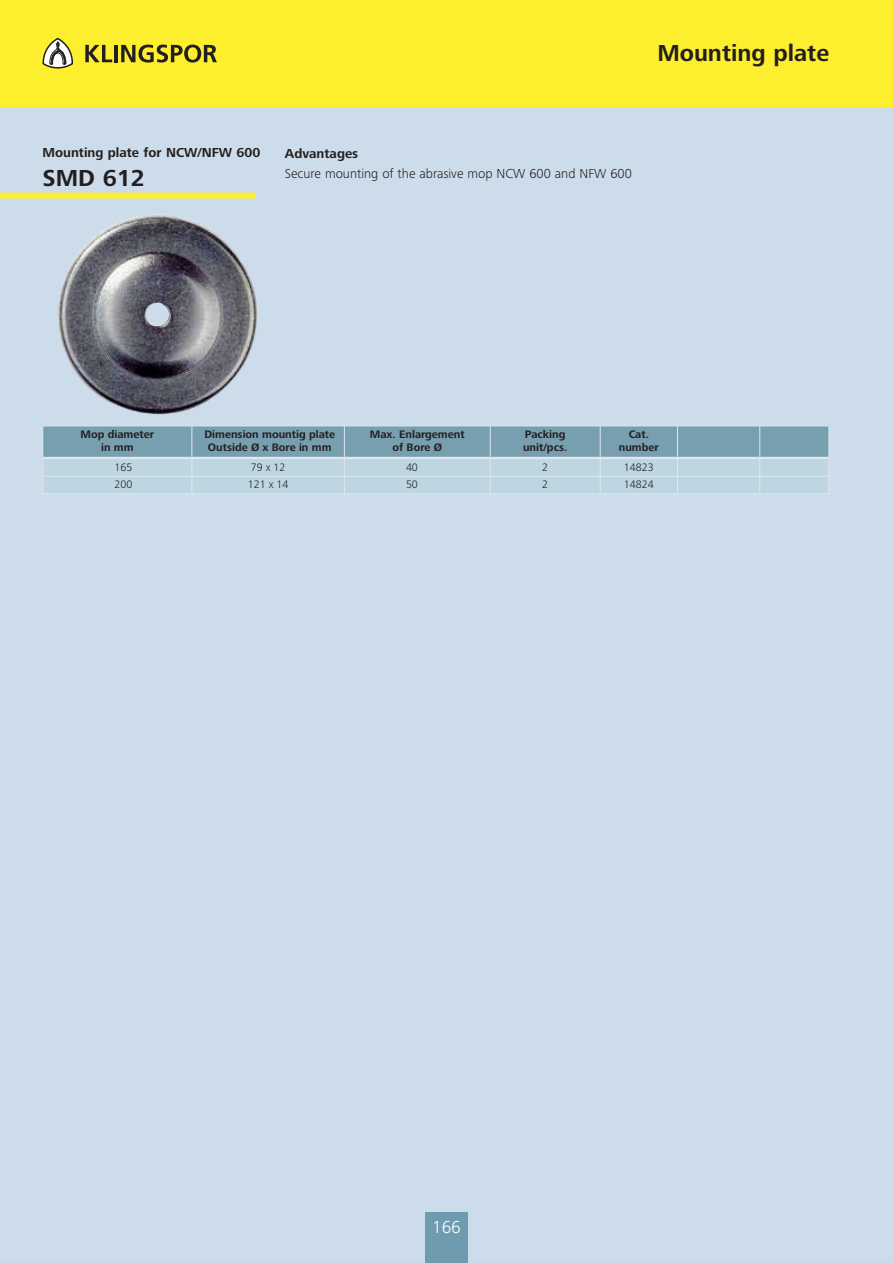
<style>
.page{position:relative;width:893px;height:1263px;background:#fff}
.page>*{position:absolute;margin:0;border:0;box-sizing:border-box;transform-origin:0 0}
.t1{font:700 24px "Frutiger Next LTW1 G";color:#231f20}
.t2{font:300 18px "Frutiger Next LTW1 G";color:#fff}
.t3{font:300 13.5px "Frutiger Next LTW1 G";color:#231f20}
.t4{font:700 13.5px "Frutiger Next LTW1 G";color:#231f20}
.t5{font:700 11.25px/13.5px "Frutiger Next LTW1 G";color:#231f20;text-align:center}
.t6{font:300 11.25px "Frutiger Next LTW1 G";color:#231f20}
</style>
<div class="page">
<div style="left:0;top:106px;width:893px;height:1157px;background:#cddcea"></div>
<div style="left:425px;top:1212px;width:43px;height:51px;background:#6e9baf"></div>
<div style="left:0;top:0;width:893px;height:106px;background:#fdef2e"></div>
<svg style="left:85px;top:45px;width:27px;height:17px"></svg>
<hr style="left:114px;top:45px;width:4px;height:17px;background:#231f20">
<svg style="left:121px;top:45px;width:96px;height:18px"></svg>
<svg style="left:43px;top:38px;width:30px;height:31px"></svg>
<div style="left:0;top:193px;width:255px;height:6px;background:#fdef2e"></div>
<img style="left:57px;top:214px;width:200px;height:200px">
<svg style="left:43px;top:427px;width:786px;height:67px"></svg>
<hr style="left:43px;top:426px;width:149px;height:1px;background:#dfe8ef">
<hr style="left:490px;top:426px;width:270px;height:1px;background:#dfe8ef">
<hr style="left:760px;top:426px;width:69px;height:1px;background:#dfe8ef">
<hr style="left:43px;top:457px;width:149px;height:2px;background:#dfe8ef">
<hr style="left:490px;top:457px;width:270px;height:2px;background:#dfe8ef">
<hr style="left:760px;top:457px;width:69px;height:2px;background:#dfe8ef">
<hr style="left:192px;top:476px;width:152px;height:1px;background:#dfe8ef">
<hr style="left:43px;top:476px;width:149px;height:1px;background:#dfe8ef">
<hr style="left:344px;top:476px;width:416px;height:1px;background:#dfe8ef">
<hr style="left:760px;top:476px;width:69px;height:1px;background:#dfe8ef">
<hr style="left:192px;top:494px;width:152px;height:1px;background:#dfe8ef">
<hr style="left:43px;top:494px;width:149px;height:1px;background:#dfe8ef">
<hr style="left:344px;top:494px;width:416px;height:1px;background:#dfe8ef">
<hr style="left:760px;top:494px;width:69px;height:1px;background:#dfe8ef">
<hr style="left:192px;top:426px;width:298px;height:1px;background:#dfe8ef">
<hr style="left:192px;top:457px;width:298px;height:2px;background:#dfe8ef">
<h1 class="t1" style="left:657px;top:42px;width:173px">Mounting plate</h1>
<p class="t4" style="left:43px;top:146px;width:219px">Mounting plate for NCW/NFW 600</p>
<h1 class="t1" style="left:43px;top:166px;width:104px">SMD 612</h1>
<p class="t4" style="left:285px;top:147px;width:75px">Advantages</p>
<p class="t3" style="left:285px;top:167px;width:348px">Secure mounting of the abrasive mop NCW 600 and NFW 600</p>
<p class="t5" style="left:81px;top:428px;width:75px">Mop diameter in mm</p>
<p class="t5" style="left:204px;top:428px;width:132px">Dimension mountig plate<br>Outside Ø x Bore in mm</p>
<p class="t5" style="left:370px;top:428px;width:96px">Max. Enlargement of Bore Ø</p>
<p class="t5" style="left:523px;top:428px;width:46px;text-align:left">Packing unit/pcs.</p>
<p class="t5" style="left:619px;top:428px;width:42px">Cat. number</p>
<p class="t6" style="left:114px;top:462px;width:19px">165</p>
<p class="t6" style="left:251px;top:462px;width:36px">79 x 12</p>
<p class="t6" style="left:406px;top:462px;width:13px">40</p>
<p class="t6" style="left:542px;top:462px;width:7px">2</p>
<p class="t6" style="left:624px;top:462px;width:31px">14823</p>
<p class="t6" style="left:114px;top:479px;width:19px">200</p>
<p class="t6" style="left:248px;top:479px;width:42px">121 x 14</p>
<p class="t6" style="left:406px;top:479px;width:13px">50</p>
<p class="t6" style="left:542px;top:479px;width:7px">2</p>
<p class="t6" style="left:624px;top:479px;width:31px">14824</p>
<h2 class="t2" style="left:432px;top:1219px;width:30px">166</h2>
</div>
